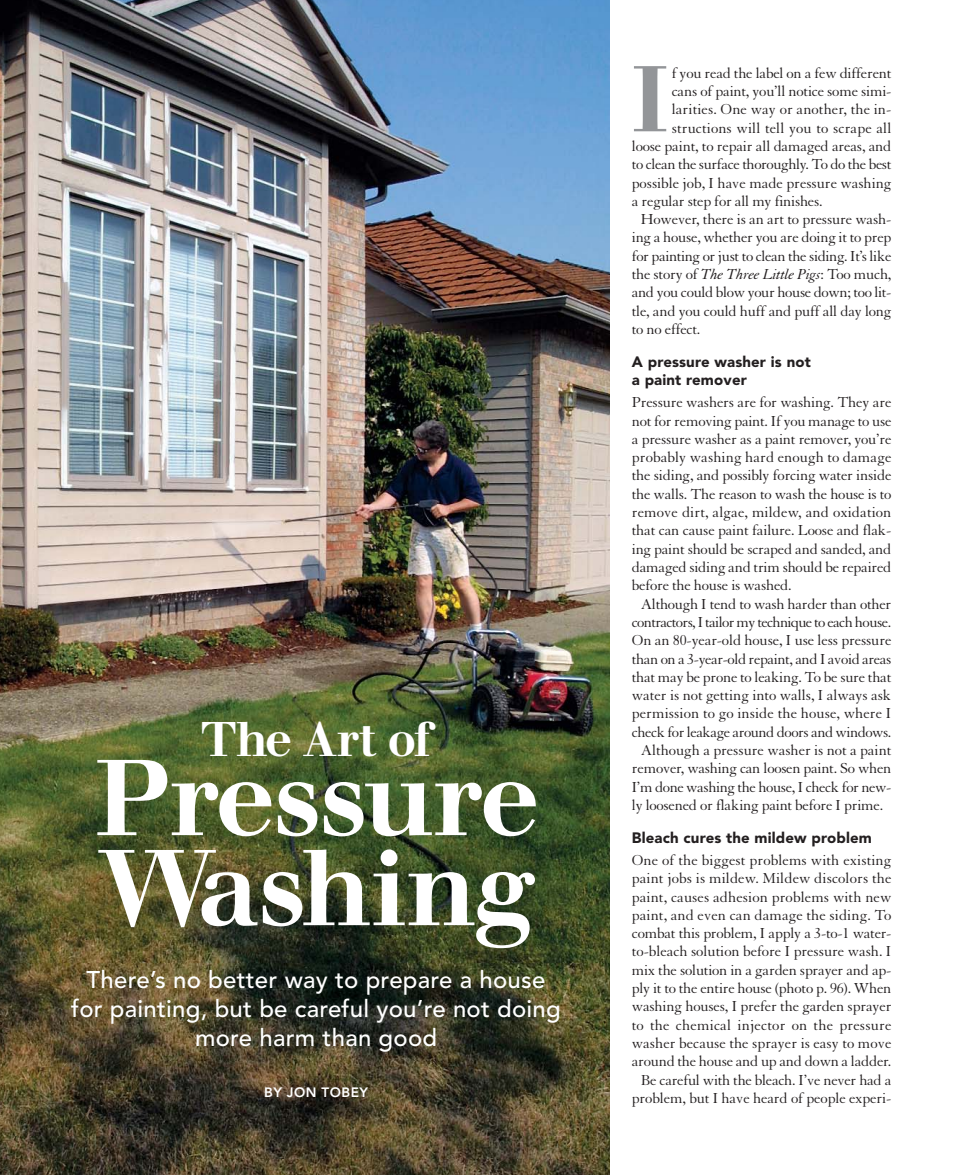
<style>
.page{position:relative;width:959px;height:1175px;background:#fff}
.page>*{position:absolute;margin:0;border:0;box-sizing:border-box;transform-origin:0 0}
.t1{font:500 106.5px/90px "Walbaum";letter-spacing:-.015em;color:#fff}
.t2{font:500 92.25px "Walbaum";color:#939598}
.t3{font:500 48.15px "Walbaum";letter-spacing:-.015em;color:#fff}
.t4{font:500 24px/29.1px "Avenir";letter-spacing:.01em;color:#fff;text-align:center}
.t5{font:15.75px/18.3px "Granjon";letter-spacing:-.015em;color:#231f20;text-align:center}
.t6{font:15.75px "Granjon";letter-spacing:.005em;color:#231f20}
.t7{font:15.75px "Granjon";letter-spacing:-.045em;color:#231f20}
.t8{font:900 15px/18.3px "Avenir";letter-spacing:.01em;color:#231f20}
.t9{font:800 13.5px "Avenir";letter-spacing:.035em;color:#fff}
.s1{font-style:italic}
</style>
<div class="page">
<img style="left:0;top:0;width:609px;height:1174px">
<h3 class="t3" style="left:201px;top:721px;width:232px">The Art of</h3>
<h1 class="t1" style="left:95px;top:763px;width:443px">Pressure<br>Washing</h1>
<h3 class="t4" style="left:71px;top:967px;width:491px">There’s no better way to prepare a house for painting, but be careful you’re not doing more harm than good</h3>
<p class="t9" style="left:264px;top:1087px;width:105px">BY JON TOBEY</p>
<h2 class="t2" style="left:632px;top:66px;width:38px">I</h2>
<p class="t5" style="left:671px;top:65px;width:221px">f you read the label on a few different</p>
<p class="t5" style="left:671px;top:83px;width:221px">cans of paint, you’ll notice some simi-</p>
<p class="t6" style="left:671px;top:104px;width:221px">larities. One way or another, the in-</p>
<p class="t6" style="left:671px;top:122px;width:221px">structions will tell you to scrape all</p>
<p class="t5" style="left:632px;top:138px;width:261px">loose paint, to repair all damaged areas, and</p>
<p class="t5" style="left:632px;top:157px;width:261px">to clean the surface thoroughly. To do the best</p>
<p class="t5" style="left:632px;top:175px;width:261px">possible job, I have made pressure washing</p>
<p class="t5" style="left:632px;top:193px;width:192px">a regular step for all my finishes.</p>
<p class="t5" style="left:640px;top:211px;width:252px">However, there is an art to pressure wash-</p>
<p class="t5" style="left:632px;top:230px;width:261px">ing a house, whether you are doing it to prep</p>
<p class="t5" style="left:632px;top:248px;width:261px">for painting or just to clean the siding. It’s like</p>
<p class="t5" style="left:632px;top:266px;width:261px">the story of <span class="s1">The Three Little Pigs</span>: Too much,</p>
<p class="t5" style="left:632px;top:285px;width:261px">and you could blow your house down; too lit-</p>
<p class="t5" style="left:632px;top:303px;width:261px">tle, and you could huff and puff all day long</p>
<p class="t5" style="left:632px;top:321px;width:70px">to no effect.</p>
<p class="t8" style="left:632px;top:354px;width:180px">A pressure washer is not a paint remover</p>
<p class="t5" style="left:632px;top:394px;width:261px">Pressure washers are for washing. They are</p>
<p class="t5" style="left:632px;top:413px;width:261px">not for removing paint. If you manage to use</p>
<p class="t5" style="left:632px;top:431px;width:261px">a pressure washer as a paint remover, you’re</p>
<p class="t6" style="left:632px;top:451px;width:261px">probably washing hard enough to damage</p>
<p class="t5" style="left:632px;top:468px;width:261px">the siding, and possibly forcing water inside</p>
<p class="t5" style="left:632px;top:486px;width:261px">the walls. The reason to wash the house is to</p>
<p class="t6" style="left:632px;top:506px;width:261px">remove dirt, algae, mildew, and oxidation</p>
<p class="t5" style="left:632px;top:523px;width:261px">that can cause paint failure. Loose and flak-</p>
<p class="t5" style="left:632px;top:541px;width:261px">ing paint should be scraped and sanded, and</p>
<p class="t5" style="left:632px;top:559px;width:261px">damaged siding and trim should be repaired</p>
<p class="t5" style="left:632px;top:577px;width:161px">before the house is washed.</p>
<p class="t5" style="left:640px;top:596px;width:252px">Although I tend to wash harder than other</p>
<p class="t7" style="left:632px;top:616px;width:261px">contractors, I tailor my technique to each house.</p>
<p class="t5" style="left:632px;top:632px;width:261px">On an 80-year-old house, I use less pressure</p>
<p class="t5" style="left:632px;top:651px;width:261px">than on a 3-year-old repaint, and I avoid areas</p>
<p class="t5" style="left:632px;top:669px;width:261px">that may be prone to leaking. To be sure that</p>
<p class="t5" style="left:632px;top:687px;width:261px">water is not getting into walls, I always ask</p>
<p class="t6" style="left:632px;top:707px;width:261px">permission to go inside the house, where I</p>
<p class="t5" style="left:632px;top:724px;width:261px">check for leakage around doors and windows.</p>
<p class="t5" style="left:640px;top:742px;width:252px">Although a pressure washer is not a paint</p>
<p class="t5" style="left:632px;top:760px;width:261px">remover, washing can loosen paint. So when</p>
<p class="t5" style="left:632px;top:779px;width:261px">I’m done washing the house, I check for new-</p>
<p class="t5" style="left:632px;top:797px;width:253px">ly loosened or flaking paint before I prime.</p>
<p class="t8" style="left:632px;top:830px;width:242px">Bleach cures the mildew problem</p>
<p class="t5" style="left:632px;top:852px;width:261px">One of the biggest problems with existing paint jobs is mildew. Mildew discolors the paint, causes adhesion problems with new paint, and even can damage the siding. To combat this problem, I apply a 3-to-1 water&shy;to-bleach solution before I pressure wash. I mix the solution in a garden sprayer and ap&shy;ply it to the entire house (photo p. 96). When washing houses, I prefer the garden sprayer to the chemical injector on the pressure washer because the sprayer is easy to move around the house and up and down a ladder.<br>Be careful with the bleach. I’ve never had a problem, but I have heard of people experi-</p>
</div>
